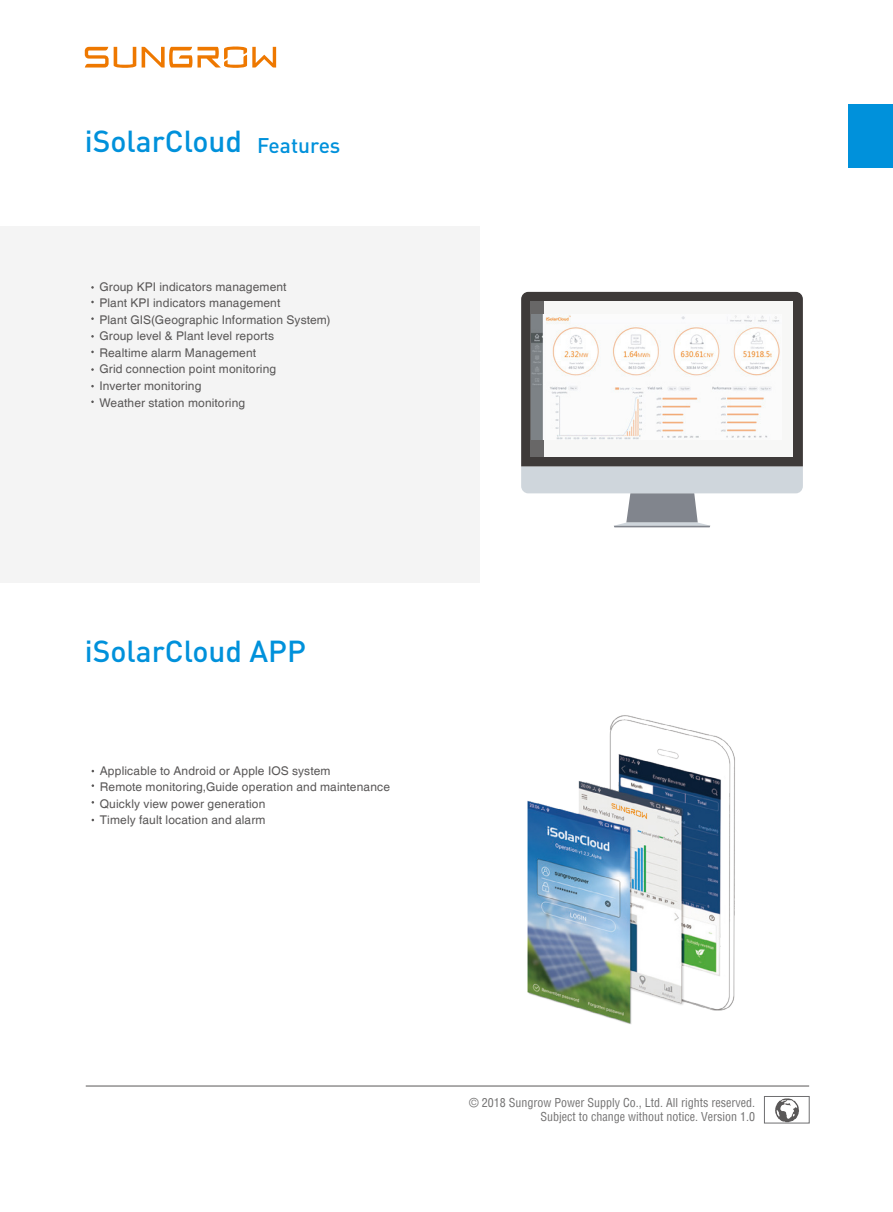
<style>
.page{position:relative;width:893px;height:1212px;background:#fff}
.page>*{position:absolute;margin:0;border:0;box-sizing:border-box;transform-origin:0 0}
.t1{font:500 30px "DIN";color:#0091db}
.t2{font:500 21px "DIN";color:#0091db}
.t3{font:12px/16.5px "Helvetica";letter-spacing:.01em;color:#595757}
.t4{font:condensed 12px/14.4px "Helvetica";color:#727171;text-align:right}
</style>
<div class="page">
<div style="left:0;top:226px;width:479px;height:357px;background:#f4f4f4"></div>
<div style="left:848px;top:104px;width:45px;height:64px;background:#0091db"></div>
<svg style="left:521px;top:292px;width:282px;height:174px;background:#454140"></svg>
<svg style="left:521px;top:466px;width:282px;height:61px"></svg>
<div style="left:531px;top:302px;width:262px;height:155px;background:#f7f7f6"></div>
<div style="left:530px;top:302px;width:13px;height:155px;background:#686767"></div>
<img style="left:531px;top:315px;width:249px;height:124px">
<hr style="left:86px;top:1086px;width:723px;height:1px;background:#595757">
<img style="left:775px;top:1098px;width:24px;height:23px">
<div style="left:764px;top:1096px;width:45px;height:27px;border:1px solid #6e6e70"></div>
<img style="left:527px;top:715px;width:208px;height:309px">
<svg style="left:85px;top:47px;width:51px;height:21px"></svg>
<svg style="left:142px;top:46px;width:134px;height:22px"></svg>
<h1 class="t1" style="left:85px;top:122px;width:159px">iSolarCloud</h1>
<h2 class="t2" style="left:257px;top:132px;width:85px">Features</h2>
<p class="t3" style="left:99px;top:279px;width:233px">Group KPI indicators management<br>Plant KPI indicators management<br>Plant GIS(Geographic Information System)<br>Group level &amp; Plant level reports<br>Realtime alarm Management<br>Grid connection point monitoring<br>Inverter monitoring<br>Weather station monitoring</p>
<h1 class="t1" style="left:85px;top:632px;width:223px">iSolarCloud APP</h1>
<p class="t3" style="left:100px;top:763px;width:292px">Applicable to Android or Apple IOS system<br>Remote monitoring,Guide operation and maintenance Quickly view power generation<br>Timely fault location and alarm</p>
<p class="t4" style="left:469px;top:1095px;width:287px">© 2018 Sungrow Power Supply Co., Ltd. All rights reserved.<br>Subject to change without notice. Version 1.0</p>
</div>
